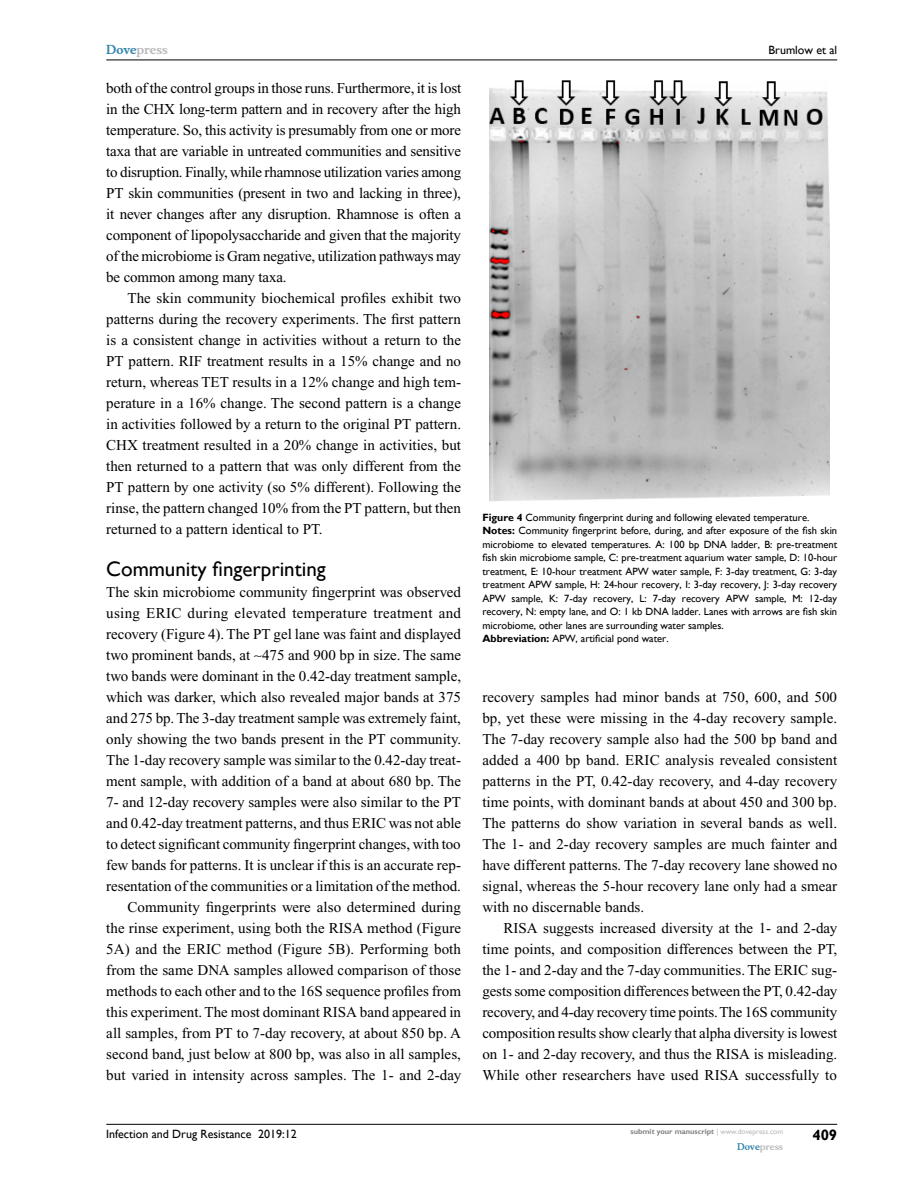
<style>
.page{position:relative;width:918px;height:1188px;background:#fff}
.page>*{position:absolute;margin:0;border:0;box-sizing:border-box;transform-origin:0 0}
.t1{font:21px "Gill Sans";color:#000}
.t2{font:15px/21px "Times New Roman";color:#000;text-align:justify}
.t3{font:700 15px "Gill Sans";color:#000}
.t4{font:12px "Gill Sans";color:#000}
.t5{font:700 12px "Musee";color:#b8babc}
.t6{font:10.5px/13.5px "Gill Sans";color:#000}
.t7{font:700 9px "Musee";color:#b8babc}
.t8{font:700 7.5px "Gill Sans";color:#808285}
.s1{color:#3785ad}
.s2{font-weight:700}
.s3{font-weight:400;color:#b8babc}
</style>
<div class="page">
<hr style="left:106px;top:1124px;width:731px;height:1px;background:#000">
<hr style="left:106px;top:60px;width:731px;height:1px;background:#000">
<img style="left:490px;top:81px;width:340px;height:420px">
<p class="t5" style="left:106px;top:43px;width:63px"><span class="s1">Dove</span>press</p>
<p class="t2" style="left:106px;top:77px;width:356px">both of the control groups in those runs. Furthermore, it is lost in the CHX long-term pattern and in recovery after the high temperature. So, this activity is presumably from one or more taxa that are variable in untreated communities and sensitive to disruption. Finally, while rhamnose utilization varies among PT skin communities (present in two and lacking in three), it never changes after any disruption. Rhamnose is often a component of lipopolysaccharide and given that the majority of the microbiome is Gram negative, utilization pathways may be common among many taxa.</p>
<p class="t2" style="left:106px;top:287px;width:356px;text-indent:21px">The skin community biochemical profiles exhibit two patterns during the recovery experiments. The first pattern is a consistent change in activities without a return to the PT pattern. RIF treatment results in a 15% change and no return, whereas TET results in a 12% change and high tem&shy;perature in a 16% change. The second pattern is a change in activities followed by a return to the original PT pattern.<br>CHX treatment resulted in a 20% change in activities, but then returned to a pattern that was only different from the PT pattern by one activity (so 5% different). Following the rinse, the pattern changed 10% from the PT pattern, but then returned to a pattern identical to PT.</p>
<h1 class="t1" style="left:106px;top:556px;width:221px">Community fingerprinting</h1>
<p class="t2" style="left:106px;top:581px;width:357px;text-align:right">The skin microbiome community fingerprint was observed using ERIC during elevated temperature treatment and recovery (Figure 4). The PT gel lane was faint and displayed two prominent bands, at 475 and 900 bp in size. The same two bands were dominant in the 0.42-day treatment sample, which was darker, which also revealed major bands at 375 and 275 bp. The 3-day treatment sample was extremely faint, only showing the two bands present in the PT community.<br>The 1-day recovery sample was similar to the 0.42-day treat&shy;ment sample, with addition of a band at about 680 bp. The 7- and 12-day recovery samples were also similar to the PT and 0.42-day treatment patterns, and thus ERIC was not able to detect significant community fingerprint changes, with too few bands for patterns. It is unclear if this is an accurate rep&shy;resentation of the communities or a limitation of the method.<br>Community fingerprints were also determined during the rinse experiment, using both the RISA method (Figure 5A) and the ERIC method (Figure 5B). Performing both from the same DNA samples allowed comparison of those methods to each other and to the 16S sequence profiles from this experiment. The most dominant RISA band appeared in all samples, from PT to 7-day recovery, at about 850 bp. A second band, just below at 800 bp, was also in all samples, but varied in intensity across samples. The 1- and 2-day</p>
<p class="t4" style="left:769px;top:43px;width:70px">Brumlow et al</p>
<p class="t6" style="left:482px;top:511px;width:356px"><span class="s2">Figure 4</span> Community fingerprint during and following elevated temperature.<br><span class="s2">Notes:</span> Community fingerprint before, during, and after exposure of the fish skin microbiome to elevated temperatures. A: 100 bp DNA ladder, B: pre-treatment fish skin microbiome sample, C: pre-treatment aquarium water sample, D: 10-hour treatment, E: 10-hour treatment APW water sample, F: 3-day treatment, G: 3-day treatment APW sample, H: 24-hour recovery, I: 3-day recovery, J: 3-day recovery APW sample, K: 7-day recovery, L: 7-day recovery APW sample, M: 12-day recovery, N: empty lane, and O: 1 kb DNA ladder. Lanes with arrows are fish skin microbiome, other lanes are surrounding water samples.<br><span class="s2">Abbreviation:</span> APW, artificial pond water.</p>
<p class="t2" style="left:482px;top:686px;width:356px">recovery samples had minor bands at 750, 600, and 500 bp, yet these were missing in the 4-day recovery sample.<br>The 7-day recovery sample also had the 500 bp band and added a 400 bp band. ERIC analysis revealed consistent patterns in the PT, 0.42-day recovery, and 4-day recovery time points, with dominant bands at about 450 and 300 bp.<br>The patterns do show variation in several bands as well.<br>The 1- and 2-day recovery samples are much fainter and have different patterns. The 7-day recovery lane showed no signal, whereas the 5-hour recovery lane only had a smear with no discernable bands.</p>
<p class="t2" style="left:482px;top:917px;width:356px;text-indent:21px">RISA suggests increased diversity at the 1- and 2-day time points, and composition differences between the PT, the 1- and 2-day and the 7-day communities. The ERIC sug&shy;gests some composition differences between the PT, 0.42-day recovery, and 4-day recovery time points. The 16S community composition results show clearly that alpha diversity is lowest on 1- and 2-day recovery, and thus the RISA is misleading.<br>While other researchers have used RISA successfully to</p>
<p class="t4" style="left:106px;top:1127px;width:192px">Infection and Drug Resistance 2019:12</p>
<p class="t8" style="left:631px;top:1127px;width:154px">submit your manuscript <span class="s3">| www.dovepress.com</span></p>
<p class="t7" style="left:737px;top:1141px;width:48px"><span class="s1">Dove</span>press</p>
<p class="t3" style="left:812px;top:1126px;width:26px">409</p>
</div>
